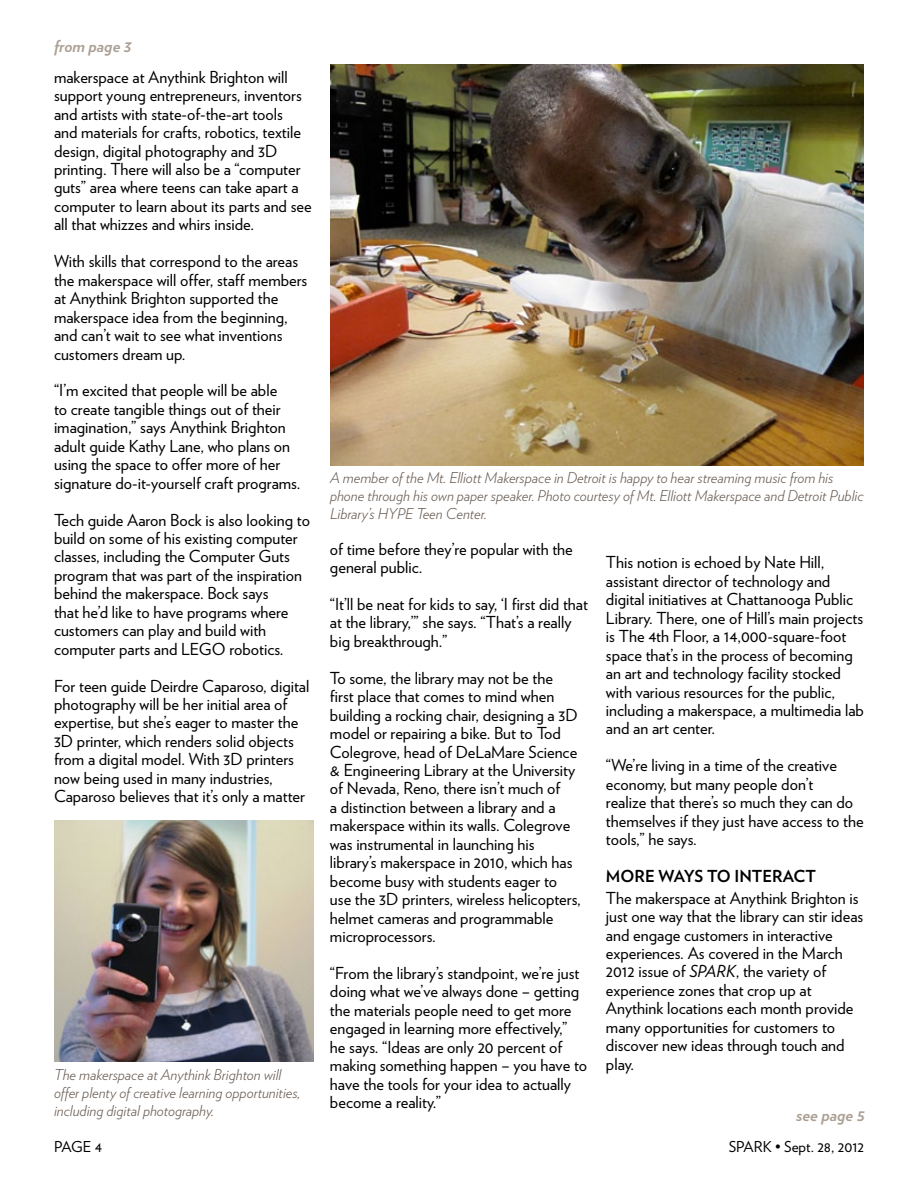
<style>
.page{position:relative;width:918px;height:1188px;background:#fff}
.page>*{position:absolute;margin:0;border:0;box-sizing:border-box;transform-origin:0 0}
.t1{font:16.5px/18.5px "Verlag";color:#000}
.t2{font:700 16.5px "Verlag";color:#000}
.t3{font:italic 700 16.5px "Verlag";color:#aca095}
.t4{font:italic 300 15px/18px "Verlag";color:#695c53}
.t5{font:15px "Verlag";color:#000}
.s1{font-style:italic}
</style>
<div class="page">
<img style="left:54px;top:820px;width:259px;height:242px">
<img style="left:330px;top:65px;width:534px;height:400px">
<p class="t3" style="left:54px;top:33px;width:79px">from page 3</p>
<p class="t1" style="left:54px;top:67px;width:259px">makerspace at Anythink Brighton will support young entrepreneurs, inventors and artists with state-of-the-art tools<br>and materials for crafts, robotics, textile design, digital photography and 3D printing. There will also be a “computer guts” area where teens can take apart a computer to learn about its parts and see all that whizzes and whirs inside.</p>
<p class="t1" style="left:54px;top:251px;width:255px">With skills that correspond to the areas the makerspace will offer, staff members at Anythink Brighton supported the makerspace idea from the beginning, and can’t wait to see what inventions customers dream up.</p>
<p class="t1" style="left:54px;top:380px;width:248px">“I’m excited that people will be able<br>to create tangible things out of their imagination,” says Anythink Brighton adult guide Kathy Lane, who plans on using the space to offer more of her signature do-it-yourself craft programs.</p>
<p class="t1" style="left:54px;top:510px;width:258px">Tech guide Aaron Bock is also looking to build on some of his existing computer classes, including the Computer Guts program that was part of the inspiration behind the makerspace. Bock says<br>that he’d like to have programs where customers can play and build with computer parts and LEGO robotics.</p>
<p class="t1" style="left:54px;top:676px;width:257px">For teen guide Deirdre Caparoso, digital photography will be her initial area of expertise, but she’s eager to master the 3D printer, which renders solid objects from a digital model. With 3D printers now being used in many industries, Caparoso believes that it’s only a matter</p>
<p class="t4" style="left:54px;top:1065px;width:248px">The makerspace at Anythink Brighton will offer plenty of creative learning opportunities, including digital photography.</p>
<p class="t4" style="left:330px;top:468px;width:535px">A member of the Mt. Elliott Makerspace in Detroit is happy to hear streaming music from his phone through his own paper speaker. Photo courtesy of Mt. Elliott Makerspace and Detroit Public<br>Library’s HYPE Teen Center.</p>
<p class="t1" style="left:330px;top:539px;width:244px">of time before they’re popular with the general public.</p>
<p class="t1" style="left:330px;top:594px;width:259px">“It’ll be neat for kids to say, ‘I first did that at the library,’” she says. “That’s a really big breakthrough.”</p>
<p class="t1" style="left:330px;top:668px;width:252px">To some, the library may not be the first place that comes to mind when building a rocking chair, designing a 3D model or repairing a bike. But to Tod Colegrove, head of DeLaMare Science &amp; Engineering Library at the University of Nevada, Reno, there isn’t much of<br>a distinction between a library and a makerspace within its walls. Colegrove was instrumental in launching his library’s makerspace in 2010, which has become busy with students eager to use the 3D printers, wireless helicopters, helmet cameras and programmable microprocessors.</p>
<p class="t1" style="left:330px;top:963px;width:259px">“From the library’s standpoint, we’re just doing what we’ve always done – getting the materials people need to get more engaged in learning more effectively,”<br>he says. “Ideas are only 20 percent of making something happen – you have to have the tools for your idea to actually become a reality.”</p>
<p class="t1" style="left:606px;top:552px;width:259px">This notion is echoed by Nate Hill, assistant director of technology and digital initiatives at Chattanooga Public Library. There, one of Hill’s main projects is The 4th Floor, a 14,000-square-foot space that’s in the process of becoming an art and technology facility stocked with various resources for the public, including a makerspace, a multimedia lab and an art center.</p>
<p class="t1" style="left:606px;top:755px;width:259px">“We’re living in a time of the creative economy, but many people don’t<br>realize that there’s so much they can do themselves if they just have access to the tools,” he says.</p>
<p class="t2" style="left:606px;top:863px;width:145px">MORE WAYS TO INTE</p>
<p class="t2" style="left:772px;top:863px;width:23px">RACT</p>
<p class="t1" style="left:606px;top:888px;width:259px">The makerspace at Anythink Brighton is just one way that the library can stir ideas and engage customers in interactive experiences. As covered in the March 2012 issue of <span class="s1">SPARK</span>, the variety of experience zones that crop up at Anythink locations each month provide many opportunities for customers to discover new ideas through touch and play.</p>
<p class="t3" style="left:796px;top:1102px;width:70px">see page 5</p>
<p class="t5" style="left:54px;top:1135px;width:50px">PAGE 4</p>
<p class="t5" style="left:729px;top:1135px;width:137px">SPARK • Sept. 28, 2012</p>
</div>
